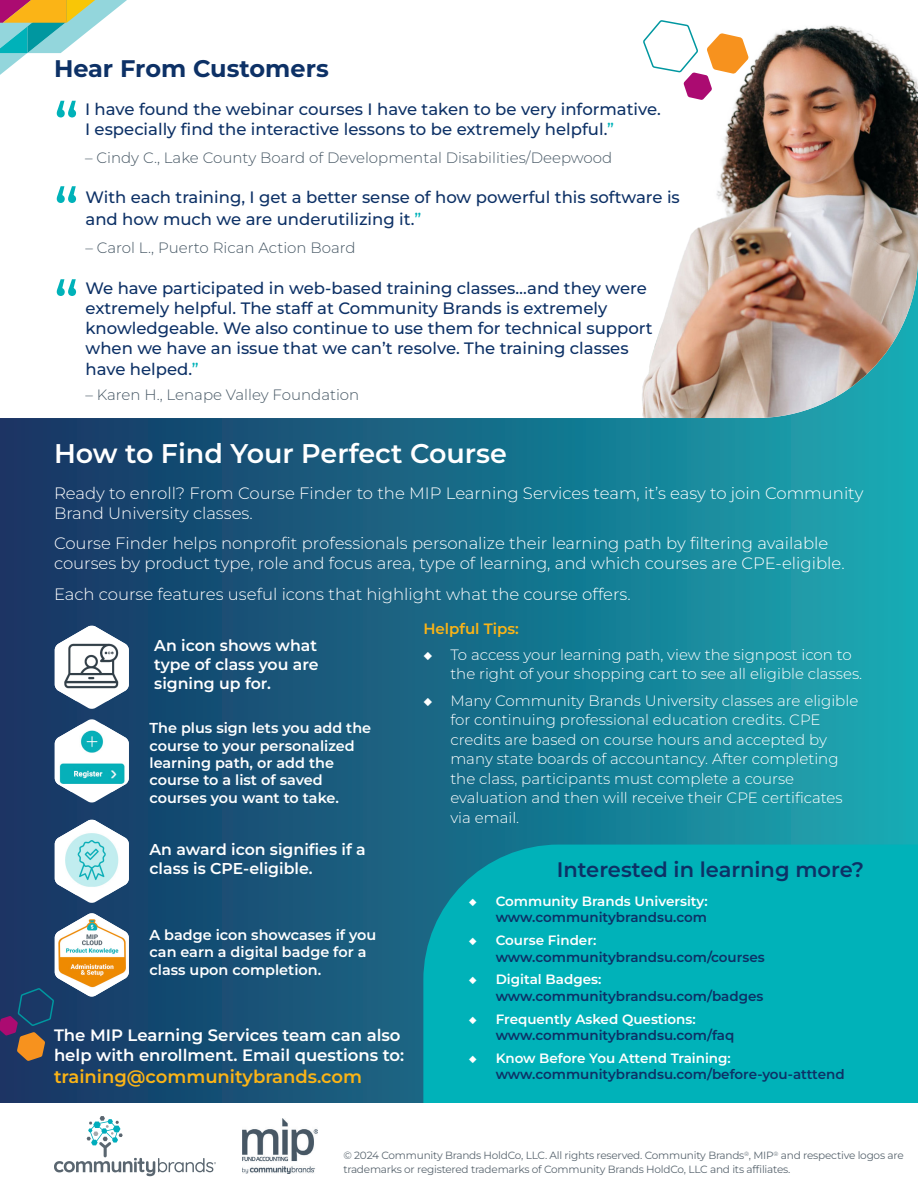
<style>
.page{position:relative;width:918px;height:1188px;background:#fff}
.page>*{position:absolute;margin:0;border:0;box-sizing:border-box;transform-origin:0 0}
.t1{font:500 60px "Montserrat";color:#00b2b9}
.t2{font:600 27px "Montserrat";color:#fff}
.t3{font:700 24px "Montserrat";color:#0d3166}
.t4{font:600 21px "Montserrat";color:#0d3166}
.t5{font:600 18px "Montserrat";color:#fbb416}
.t6{font:500 16.5px/19.8px "Montserrat";color:#0d3166}
.t7{font:300 16.5px/19.8px "Montserrat";color:#fff}
.t8{font:600 16.5px/19.8px "Montserrat";color:#fff}
.t9{font:600 15.75px/18.9px "Montserrat";color:#fff;text-align:justify}
.t10{font:300 15px/19.5px "Montserrat";color:#fff}
.t11{font:300 15px "Montserrat";color:#475865}
.t12{font:600 15px "Montserrat";color:#fbb416}
.t13{font:600 14.4px/17.2px "Montserrat";color:#fff}
.t14{font:600 13.5px/16.2px "Montserrat";color:#0d3166}
.t15{font:600 13.5px/16.2px "Montserrat";color:#fff;text-align:right}
.t16{font:10.5px/13.5px "Montserrat";letter-spacing:-.02em;color:#5a6670}
.s1{color:#00b2b9}
.s2{font-weight:300}
.s3{color:#0d3166}
.s4{font-weight:300;color:#fff}
.s5{color:#fff}
</style>
<div class="page">
<div style="left:0;top:0;width:918px;height:1188px;background:linear-gradient(to right,#173160,#19a9b2)"></div>
<svg style="left:0;top:0;width:445px;height:418px"></svg>
<img style="left:445px;top:0;width:473px;height:418px">
<svg style="left:0;top:0;width:127px;height:75px"></svg>
<svg style="left:642px;top:19px;width:107px;height:81px"></svg>
<div style="left:423px;top:845px;width:495px;height:259px;background:#00b2b9"></div>
<div style="left:0;top:1104px;width:918px;height:84px;background:#fff"></div>
<svg style="left:55px;top:625px;width:74px;height:84px"></svg>
<img style="left:55px;top:626px;width:74px;height:75px">
<svg style="left:55px;top:819px;width:74px;height:84px"></svg>
<img style="left:55px;top:820px;width:74px;height:75px">
<svg style="left:55px;top:719px;width:74px;height:84px"></svg>
<img style="left:55px;top:725px;width:74px;height:67px">
<svg style="left:0;top:913px;width:129px;height:148px;background:#263e64"></svg>
<img style="left:55px;top:913px;width:74px;height:84px">
<svg style="left:54px;top:1116px;width:162px;height:60px"></svg>
<img style="left:242px;top:1119px;width:75px;height:54px">
<p class="t3" style="left:54px;top:51px;width:276px">Hear From Customers</p>
<p class="t1" style="left:54px;top:82px;width:26px">“</p>
<p class="t1" style="left:54px;top:168px;width:26px">“</p>
<p class="t6" style="left:85px;top:99px;width:577px">I have found the webinar courses I have taken to be very informative.<br>I especially find the interactive lessons to be extremely helpful.<span class="s1">”</span></p>
<p class="t11" style="left:85px;top:148px;width:529px">– Cindy C., Lake County Board of Developmental Disabilities/Deepwood</p>
<p class="t6" style="left:86px;top:186px;width:596px;line-height:21.6px">With each training, I get a better sense of how powerful this software is and how much we are underutilizing it.<span class="s1">”</span></p>
<p class="t11" style="left:86px;top:238px;width:272px">– Carol L., Puerto Rican Action Board</p>
<p class="t1" style="left:54px;top:261px;width:26px">“</p>
<p class="t6" style="left:86px;top:278px;width:569px">We have participated in web-based training classes…and they were extremely helpful. The staff at Community Brands is extremely knowledgeable. We also continue to use them for technical support when we have an issue that we can’t resolve. The training classes</p>
<p class="t6" style="left:86px;top:359px;width:115px">have helped.<span class="s1">”</span></p>
<p class="t11" style="left:86px;top:385px;width:275px">– Karen H., Lenape Valley Foundation</p>
<p class="t2" style="left:54px;top:435px;width:454px">How to Find Your Perfect Course</p>
<p class="t7" style="left:54px;top:483px;width:811px">Ready to enroll? From Course Finder to the MIP Learning Services team, it’s easy to join Community<br>Brand University classes.</p>
<p class="t7" style="left:54px;top:533px;width:792px">Course Finder helps nonprofit professionals personalize their learning path by filtering available courses by product type, role and focus area, type of learning, and which courses are CPE-eligible.</p>
<p class="t7" style="left:54px;top:584px;width:578px">Each course features useful icons that highlight what the course offers.</p>
<p class="t12" style="left:423px;top:618px;width:97px">Helpful Tips:</p>
<p class="t10" style="left:450px;top:644px;width:413px;text-indent:-27px">◆ To access your learning path, view the signpost icon to the right of your shopping cart to see all eligible classes.</p>
<p class="t10" style="left:450px;top:690px;width:409px;text-indent:-27px">◆ Many Community Brands University classes are eligible for continuing professional education credits. CPE credits are based on course hours and accepted by many state boards of accountancy. After completing the class, participants must complete a course evaluation and then will receive their CPE certificates via email.</p>
<p class="t9" style="left:154px;top:636px;width:166px">An icon shows what type of class you are signing up for.</p>
<p class="t13" style="left:150px;top:719px;width:223px">The plus sign lets you add the course to your personalized learning path, or add the course to a list of saved courses you want to take.</p>
<p class="t9" style="left:150px;top:839px;width:218px">An award icon signifies if a class is CPE-eligible.</p>
<p class="t13" style="left:150px;top:926px;width:228px">A badge icon showcases if you can earn a digital badge for a class upon completion.</p>
<p class="t8" style="left:54px;top:1025px;width:352px">The MIP Learning Services team can also help with enrollment. Email questions to:</p>
<p class="t5" style="left:54px;top:1063px;width:310px">training@communitybrands.com</p>
<p class="t4" style="left:557px;top:855px;width:309px">Interested in learning more?</p>
<p class="t15" style="left:469px;top:893px;width:240px"><span class="s2">◆</span> Community Brands University: <span class="s3">www.communitybrandsu.com</span></p>
<p class="t14" style="left:496px;top:932px;width:271px;text-indent:-27px"><span class="s4">◆</span> <span class="s5">Course Finder: </span>www.communitybrandsu.com/courses</p>
<p class="t14" style="left:496px;top:971px;width:269px;text-indent:-27px"><span class="s4">◆</span> <span class="s5">Digital Badges: </span>www.communitybrandsu.com/badges</p>
<p class="t14" style="left:496px;top:1010px;width:240px;text-indent:-27px"><span class="s4">◆</span> <span class="s5">Frequently Asked Questions: </span>www.communitybrandsu.com/faq</p>
<p class="t14" style="left:496px;top:1049px;width:351px;text-indent:-27px"><span class="s4">◆</span> <span class="s5">Know Before You Attend Training: </span>www.communitybrandsu.com/before-you-atttend</p>
<p class="t16" style="left:343px;top:1148px;width:562px">© 2024 Community Brands HoldCo, LLC. All rights reserved. Community Brands<sup>®</sup>, MIP<sup>®</sup> and respective logos are trademarks or registered trademarks of Community Brands HoldCo, LLC and its affiliates.</p>
</div>
